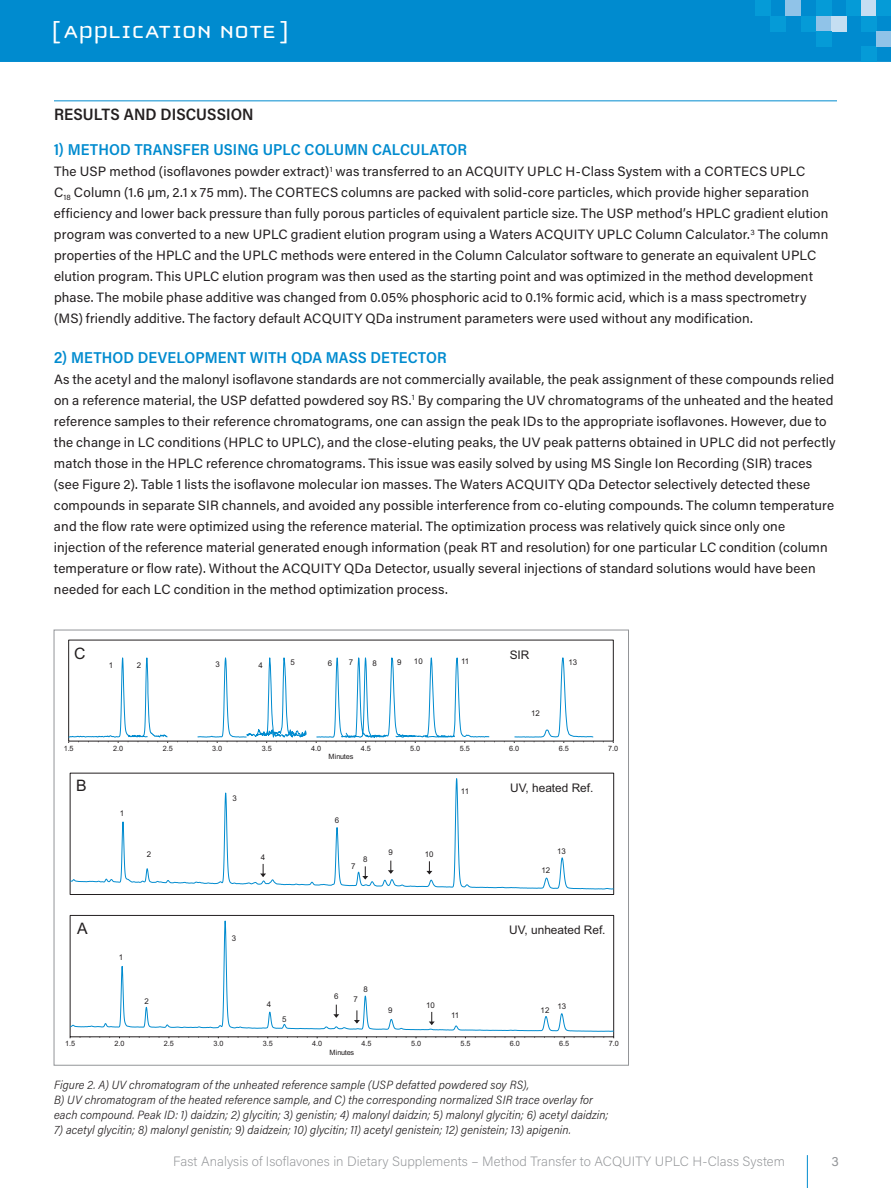
<style>
.page{position:relative;width:891px;height:1188px;background:#fff}
.page>*{position:absolute;margin:0;border:0;box-sizing:border-box;transform-origin:0 0}
.t1{font:25.5px "Cholla Unicase";letter-spacing:.01em;color:#fff;scale:1.1 1}
.t2{font:600 16.5px "Acumin Pro Semi Cond";letter-spacing:.005em;color:#231f20}
.t3{font:600 15.75px "Acumin Pro Semi Cond";letter-spacing:.005em;color:#008bcf}
.t4{font:15.75px "Arial";color:#231f20}
.t5{font:13.5px/21px "Acumin Pro";letter-spacing:.01em;color:#231f20}
.t6{font:200 13.5px "Acumin Pro";letter-spacing:.005em;color:#939598}
.t7{font:13.5px "Acumin Pro";color:#939598}
.t8{font:italic 300 12px/15px "Acumin Pro Semi Cond";letter-spacing:.01em;color:#231f20}
.t9{font:11.85px "Arial";color:#231f20}
.t10{font:7.95px "Arial";color:#231f20}
.t11{font:7.35px "Arial";letter-spacing:-.01em;color:#231f20}
</style>
<div class="page">
<div style="left:0;top:0;width:891px;height:62px;background:#008bcf"></div>
<div style="left:755px;top:0;width:15px;height:16px;background:#059bd7"></div>
<div style="left:861px;top:47px;width:15px;height:15px;background:#059bd7"></div>
<div style="left:770px;top:16px;width:16px;height:15px;background:#059bd7"></div>
<div style="left:786px;top:0;width:15px;height:16px;background:#90c3e8"></div>
<div style="left:801px;top:16px;width:15px;height:15px;background:#059bd7"></div>
<div style="left:816px;top:16px;width:16px;height:15px;background:#90c3e8"></div>
<div style="left:832px;top:16px;width:15px;height:15px;background:#c5def2"></div>
<div style="left:816px;top:0;width:16px;height:16px;background:#059bd7"></div>
<div style="left:816px;top:31px;width:16px;height:16px;background:#059bd7"></div>
<div style="left:861px;top:0;width:15px;height:16px;background:#c5def2"></div>
<div style="left:847px;top:0;width:14px;height:16px;background:#059bd7"></div>
<div style="left:876px;top:0;width:15px;height:16px;background:#059bd7"></div>
<div style="left:861px;top:16px;width:15px;height:15px;background:#059bd7"></div>
<div style="left:876px;top:31px;width:15px;height:16px;background:#90c3e8"></div>
<hr style="left:807px;top:1155px;width:1px;height:33px;background:#008bcf">
<hr style="left:54px;top:100px;width:783px;height:1px;background:#008bcf">
<div style="left:70px;top:773px;width:544px;height:122px;border:1px solid #231f20"></div>
<svg style="left:69px;top:776px;width:546px;height:114px"></svg>
<div style="left:70px;top:915px;width:544px;height:122px;border:1px solid #231f20"></div>
<svg style="left:69px;top:917px;width:545px;height:115px"></svg>
<svg style="left:68px;top:649px;width:526px;height:93px"></svg>
<svg style="left:429px;top:1012px;width:6px;height:13px"></svg>
<svg style="left:354px;top:1010px;width:6px;height:14px"></svg>
<svg style="left:333px;top:1005px;width:6px;height:13px"></svg>
<svg style="left:426px;top:861px;width:6px;height:13px"></svg>
<svg style="left:362px;top:866px;width:6px;height:14px"></svg>
<svg style="left:260px;top:864px;width:6px;height:13px"></svg>
<svg style="left:388px;top:861px;width:6px;height:13px"></svg>
<h1 class="t1" style="left:52px;top:19px;width:217px">[ APPLICATION NOTE ]</h1>
<p class="t2" style="left:54px;top:103px;width:201px">RESULTS AND DISCUSSION</p>
<p class="t3" style="left:54px;top:139px;width:415px">1) METHOD TRANSFER USING UPLC COLUMN CALCULATOR</p>
<p class="t5" style="left:54px;top:161px;width:776px">The USP method (isoflavones powder extract)<sup>1</sup> was transferred to an ACQUITY UPLC H-Class System with a CORTECS UPLC<br>C<sub>18</sub> Column (1.6 µm, 2.1 x 75 mm). The CORTECS columns are packed with solid-core particles, which provide higher separation efficiency and lower back pressure than fully porous particles of equivalent particle size. The USP method’s HPLC gradient elution program was converted to a new UPLC gradient elution program using a Waters ACQUITY UPLC Column Calculator.<sup>3</sup> The column properties of the HPLC and the UPLC methods were entered in the Column Calculator software to generate an equivalent UPLC elution program. This UPLC elution program was then used as the starting point and was optimized in the method development phase. The mobile phase additive was changed from 0.05% phosphoric acid to 0.1% formic acid, which is a mass spectrometry (MS) friendly additive. The factory default ACQUITY QDa instrument parameters were used without any modification.</p>
<p class="t3" style="left:54px;top:347px;width:394px">2) METHOD DEVELOPMENT WITH QDA MASS DETECTOR</p>
<p class="t5" style="left:54px;top:368px;width:783px">As the acetyl and the malonyl isoflavone standards are not commercially available, the peak assignment of these compounds relied on a reference material, the USP defatted powdered soy RS.<sup>1</sup> By comparing the UV chromatograms of the unheated and the heated reference samples to their reference chromatograms, one can assign the peak IDs to the appropriate isoflavones. However, due to the change in LC conditions (HPLC to UPLC), and the close-eluting peaks, the UV peak patterns obtained in UPLC did not perfectly match those in the HPLC reference chromatograms. This issue was easily solved by using MS Single Ion Recording (SIR) traces (see Figure 2). Table 1 lists the isoflavone molecular ion masses. The Waters ACQUITY QDa Detector selectively detected these compounds in separate SIR channels, and avoided any possible interference from co-eluting compounds. The column temperature and the flow rate were optimized using the reference material. The optimization process was relatively quick since only one injection of the reference material generated enough information (peak RT and resolution) for one particular LC condition (column temperature or flow rate). Without the ACQUITY QDa Detector, usually several injections of standard solutions would have been needed for each LC condition in the method optimization process.</p>
<p class="t4" style="left:74px;top:643px;width:13px">C</p>
<p class="t9" style="left:510px;top:648px;width:21px">SIR</p>
<p class="t10" style="left:109px;top:660px;width:6px">1</p>
<p class="t10" style="left:215px;top:659px;width:6px">3</p>
<p class="t10" style="left:291px;top:657px;width:6px">5</p>
<p class="t10" style="left:328px;top:658px;width:6px">6</p>
<p class="t10" style="left:349px;top:657px;width:6px">7</p>
<p class="t10" style="left:372px;top:658px;width:6px">8</p>
<p class="t10" style="left:397px;top:657px;width:6px">9</p>
<p class="t10" style="left:414px;top:656px;width:10px">10</p>
<p class="t10" style="left:461px;top:656px;width:10px">11</p>
<p class="t10" style="left:259px;top:660px;width:6px">4</p>
<p class="t10" style="left:569px;top:657px;width:10px">13</p>
<p class="t10" style="left:137px;top:660px;width:6px">2</p>
<p class="t10" style="left:531px;top:708px;width:10px">12</p>
<p class="t11" style="left:64px;top:744px;width:12px">1.5</p>
<p class="t11" style="left:113px;top:744px;width:12px">2.0</p>
<p class="t11" style="left:163px;top:744px;width:12px">2.5</p>
<p class="t11" style="left:212px;top:744px;width:12px">3.0</p>
<p class="t11" style="left:262px;top:744px;width:12px">3.5</p>
<p class="t11" style="left:311px;top:744px;width:12px">4.0</p>
<p class="t11" style="left:361px;top:744px;width:12px">4.5</p>
<p class="t11" style="left:410px;top:744px;width:12px">5.0</p>
<p class="t11" style="left:460px;top:744px;width:12px">5.5</p>
<p class="t11" style="left:509px;top:744px;width:12px">6.0</p>
<p class="t11" style="left:559px;top:744px;width:12px">6.5</p>
<p class="t11" style="left:608px;top:744px;width:12px">7.0</p>
<p class="t4" style="left:76px;top:775px;width:12px">B</p>
<p class="t11" style="left:329px;top:752px;width:26px">Minutes</p>
<p class="t9" style="left:510px;top:780px;width:85px">UV, heated Ref.</p>
<p class="t10" style="left:461px;top:786px;width:10px">11</p>
<p class="t10" style="left:232px;top:793px;width:6px">3</p>
<p class="t4" style="left:77px;top:918px;width:12px">A</p>
<p class="t10" style="left:120px;top:808px;width:6px">1</p>
<p class="t10" style="left:147px;top:849px;width:6px">2</p>
<p class="t10" style="left:119px;top:952px;width:6px">1</p>
<p class="t10" style="left:144px;top:996px;width:6px">2</p>
<p class="t10" style="left:232px;top:933px;width:6px">3</p>
<p class="t10" style="left:261px;top:852px;width:6px">4</p>
<p class="t10" style="left:335px;top:815px;width:6px">6</p>
<p class="t10" style="left:351px;top:861px;width:6px">7</p>
<p class="t10" style="left:363px;top:854px;width:6px">8</p>
<p class="t10" style="left:388px;top:847px;width:6px">9</p>
<p class="t10" style="left:425px;top:849px;width:10px">10</p>
<p class="t10" style="left:541px;top:865px;width:10px">12</p>
<p class="t10" style="left:557px;top:846px;width:10px">13</p>
<p class="t9" style="left:509px;top:922px;width:98px">UV, unheated Ref.</p>
<p class="t10" style="left:364px;top:984px;width:6px">8</p>
<p class="t10" style="left:334px;top:991px;width:6px">6</p>
<p class="t10" style="left:354px;top:994px;width:6px">7</p>
<p class="t10" style="left:267px;top:999px;width:6px">4</p>
<p class="t10" style="left:557px;top:1001px;width:10px">13</p>
<p class="t10" style="left:426px;top:1000px;width:10px">10</p>
<p class="t10" style="left:541px;top:1005px;width:10px">12</p>
<p class="t10" style="left:388px;top:1005px;width:6px">9</p>
<p class="t10" style="left:451px;top:1010px;width:10px">11</p>
<p class="t10" style="left:282px;top:1014px;width:6px">5</p>
<p class="t11" style="left:65px;top:1039px;width:12px">1.5</p>
<p class="t11" style="left:115px;top:1039px;width:12px">2.0</p>
<p class="t11" style="left:164px;top:1039px;width:12px">2.5</p>
<p class="t11" style="left:213px;top:1039px;width:12px">3.0</p>
<p class="t11" style="left:263px;top:1039px;width:12px">3.5</p>
<p class="t11" style="left:312px;top:1039px;width:12px">4.0</p>
<p class="t11" style="left:362px;top:1039px;width:12px">4.5</p>
<p class="t11" style="left:411px;top:1039px;width:12px">5.0</p>
<p class="t11" style="left:460px;top:1039px;width:12px">5.5</p>
<p class="t11" style="left:510px;top:1039px;width:12px">6.0</p>
<p class="t11" style="left:559px;top:1039px;width:12px">6.5</p>
<p class="t11" style="left:609px;top:1039px;width:12px">7.0</p>
<p class="t11" style="left:330px;top:1048px;width:26px">Minutes</p>
<p class="t8" style="left:54px;top:1077px;width:556px">Figure 2. A) UV chromatogram of the unheated reference sample (USP defatted powdered soy RS),<br>B) UV chromatogram of the heated reference sample, and C) the corresponding normalized SIR trace overlay for each compound. Peak ID: 1) daidzin; 2) glycitin; 3) genistin; 4) malonyl daidzin; 5) malonyl glycitin; 6) acetyl daidzin;</p>
<p class="t8" style="left:54px;top:1122px;width:518px">7) acetyl glycitin; 8) malonyl genistin; 9) daidzein; 10) glycitin; 11) acetyl genistein; 12) genistein; 13) apigenin.</p>
<p class="t6" style="left:173px;top:1152px;width:613px">Fast Analysis of Isoflavones in Dietary Supplements – Method Transfer to ACQUITY UPLC H-Class System</p>
<p class="t7" style="left:832px;top:1151px;width:9px">3</p>
</div>
